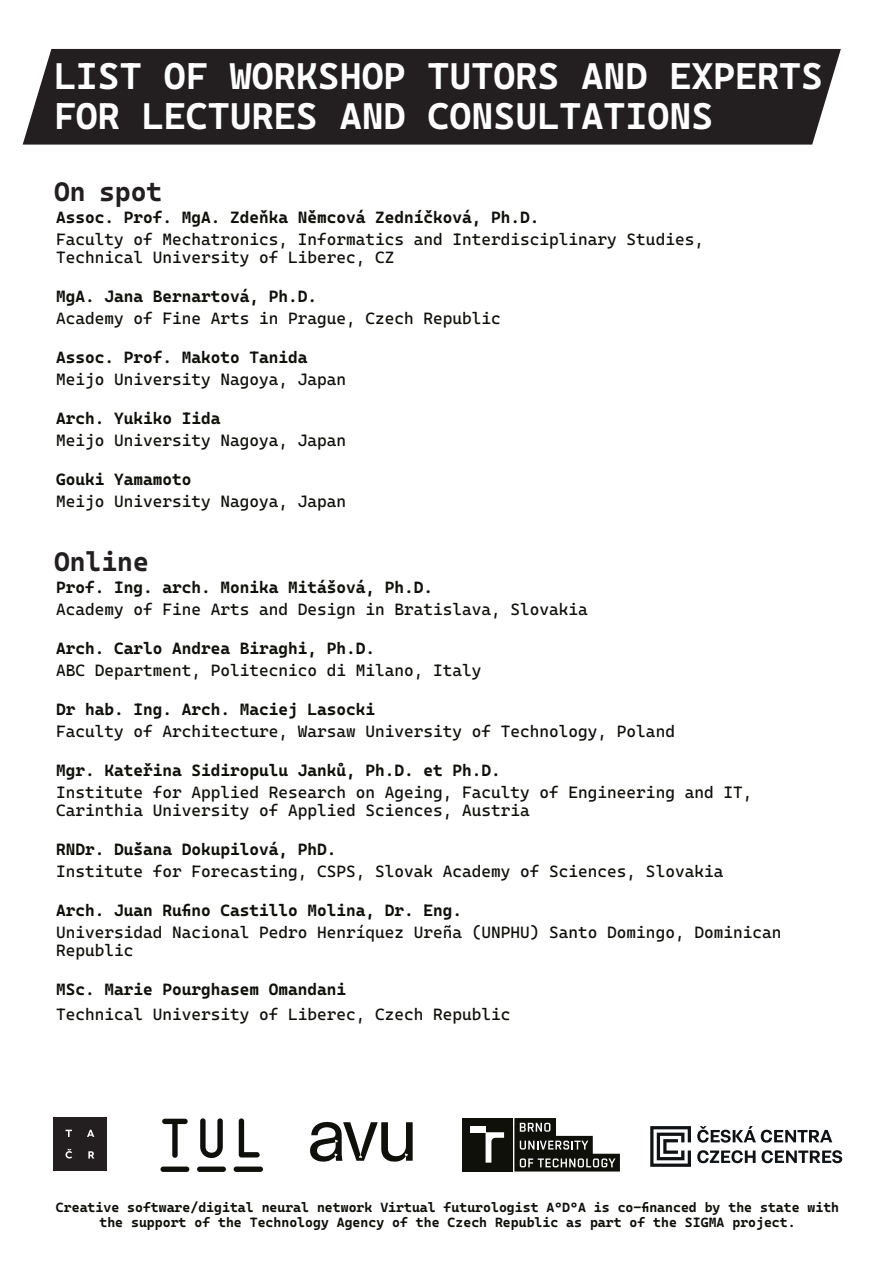
<style>
.page{position:relative;width:893px;height:1263px;background:#fff}
.page>*{position:absolute;margin:0;border:0;box-sizing:border-box;transform-origin:0 0}
.t1{font:37.5px/40.5px "Cascadia Code";color:#fff}
.t2{font:27px "Cascadia Code";color:#231f20}
.t3{font:16.5px/22px "Cascadia Code";color:#10100b}
.t4{font:13.5px/14.5px "Cascadia Code";color:#10100b;text-align:center}
</style>
<div class="page">
<div style="left:23px;top:49px;width:818px;height:96px;background:#231f20"></div>
<div style="left:53px;top:1117px;width:54px;height:54px;background:#231f20"></div>
<svg style="left:66px;top:1130px;width:6px;height:7px"></svg>
<svg style="left:87px;top:1130px;width:7px;height:7px"></svg>
<svg style="left:88px;top:1151px;width:6px;height:7px"></svg>
<svg style="left:66px;top:1149px;width:6px;height:9px"></svg>
<svg style="left:310px;top:1122px;width:103px;height:40px"></svg>
<svg style="left:160px;top:1118px;width:103px;height:54px"></svg>
<svg style="left:697px;top:1150px;width:145px;height:13px"></svg>
<svg style="left:697px;top:1126px;width:135px;height:17px"></svg>
<svg style="left:650px;top:1126px;width:41px;height:41px"></svg>
<div style="left:462px;top:1118px;width:50px;height:53px;background:#10100b"></div>
<svg style="left:514px;top:1118px;width:106px;height:53px"></svg>
<div style="left:470px;top:1126px;width:16px;height:6px;background:#fff"></div>
<svg style="left:486px;top:1132px;width:18px;height:30px"></svg>
<h1 class="t1" style="left:54px;top:57px;width:771px">LIST OF WORKSHOP TUTORS AND EXPERTS<br>FOR LECTURES AND CONSULTATIONS</h1>
<h2 class="t2" style="left:54px;top:171px;width:110px">On spot</h2>
<p class="t3" style="left:56px;top:207px;width:649px">Assoc. Prof. MgA. Zdeňka Němcová Zedníčková, Ph.D.<br>Faculty of Mechatronics, Informatics and Interdisciplinary Studies,</p>
<p class="t3" style="left:56px;top:247px;width:340px">Technical University of Liberec, CZ</p>
<p class="t3" style="left:56px;top:286px;width:446px">MgA. Jana Bernartová, Ph.D.<br>Academy of Fine Arts in Prague, Czech Republic</p>
<p class="t3" style="left:56px;top:347px;width:292px">Assoc. Prof. Makoto Tanida<br>Meijo University Nagoya, Japan</p>
<p class="t3" style="left:56px;top:408px;width:292px">Arch. Yukiko Iida<br>Meijo University Nagoya, Japan</p>
<p class="t3" style="left:56px;top:469px;width:292px">Gouki Yamamoto<br>Meijo University Nagoya, Japan</p>
<h2 class="t2" style="left:54px;top:540px;width:96px">Online</h2>
<p class="t3" style="left:56px;top:576px;width:533px">Prof. Ing. arch. Monika Mitášová, Ph.D.<br>Academy of Fine Arts and Design in Bratislava, Slovakia</p>
<p class="t3" style="left:56px;top:637px;width:427px">Arch. Carlo Andrea Biraghi, Ph.D.<br>ABC Department, Politecnico di Milano, Italy</p>
<p class="t3" style="left:56px;top:698px;width:620px">Dr hab. Ing. Arch. Maciej Lasocki<br>Faculty of Architecture, Warsaw University of Technology, Poland</p>
<p class="t3" style="left:56px;top:760px;width:698px">Mgr. Kateřina Sidiropulu Janků, Ph.D. et Ph.D.<br>Institute for Applied Research on Ageing, Faculty of Engineering and IT,</p>
<p class="t3" style="left:56px;top:799px;width:475px">Carinthia University of Applied Sciences, Austria</p>
<p class="t3" style="left:56px;top:839px;width:669px">RNDr. Dušana Dokupilová, PhD.<br>Institute for Forecasting, CSPS, Slovak Academy of Sciences, Slovakia</p>
<p class="t3" style="left:56px;top:900px;width:727px">Arch. Juan Rufino Castillo Molina, Dr. Eng.<br>Universidad Nacional Pedro Henríquez Ureña (UNPHU) Santo Domingo, Dominican</p>
<p class="t3" style="left:56px;top:940px;width:79px">Republic</p>
<p class="t3" style="left:56px;top:977px;width:456px;line-height:25.2px">MSc. Marie Pourghasem Omandani<br>Technical University of Liberec, Czech Republic</p>
<p class="t4" style="left:56px;top:1201px;width:785px">Creative software/digital neural network Virtual futurologist A°D°A is co-financed by the state with the support of the Technology Agency of the Czech Republic as part of the SIGMA project.</p>
</div>
